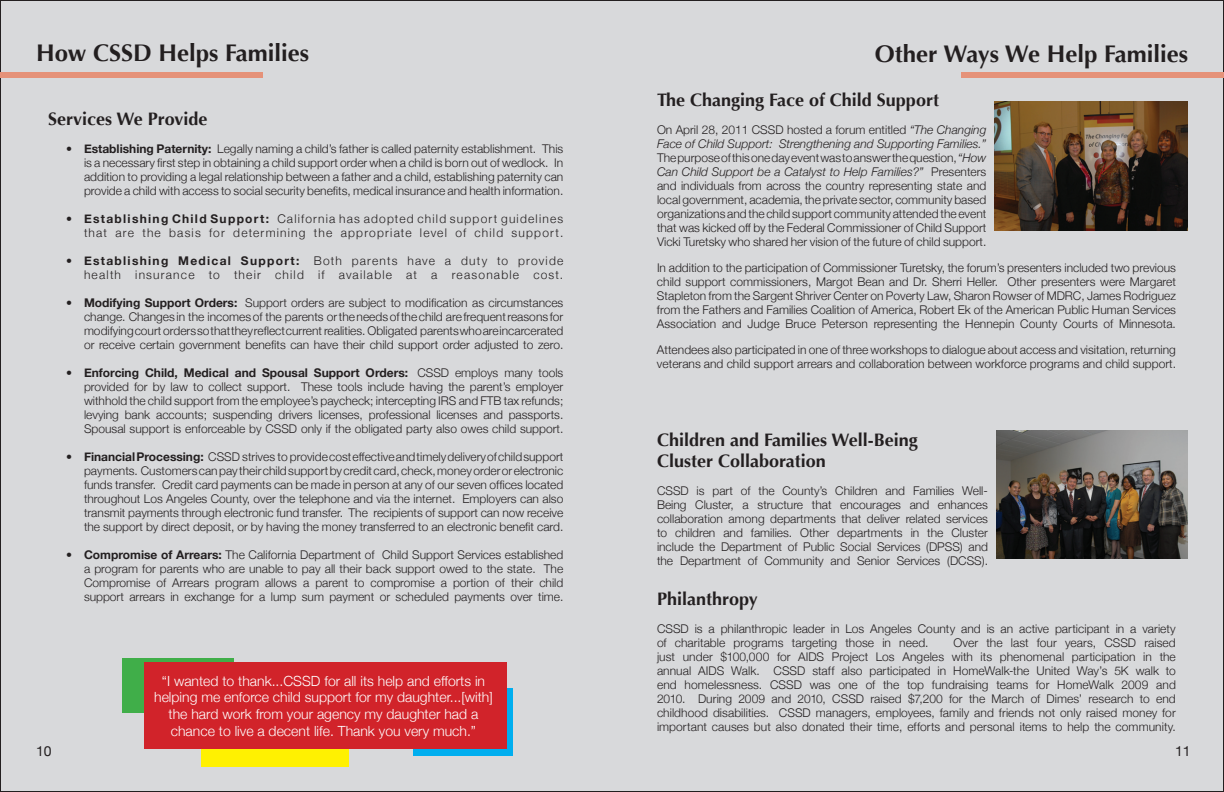
<style>
.page{position:relative;width:1224px;height:792px;background:#d8d9db}
.page>*{position:absolute;margin:0;border:0;box-sizing:border-box;transform-origin:0 0}
.t1{font:700 24px "Optima";color:#231f20}
.t2{font:700 18px "Optima";color:#231f20}
.t3{font:300 14px/16.8px "Helvetica Neue";color:#fff;text-align:center}
.t4{font:14px "Helvetica Neue";color:#231f20}
.t5{font:300 12px/14px "Helvetica Neue";color:#231f20;text-align:justify}
.t6{font:300 12px/14px "Helvetica Neue";letter-spacing:.1em;color:#231f20;text-align:right}
.s1{font-weight:700}
.s2{font-style:italic}
</style>
<div class="page">
<div style="left:201px;top:720px;width:148px;height:47px;background:#fff101"></div>
<div style="left:413px;top:688px;width:99px;height:68px;background:#00aeef"></div>
<div style="left:0;top:72px;width:263px;height:6px;background:#e59279"></div>
<div style="left:961px;top:72px;width:263px;height:6px;background:#e59279"></div>
<img style="left:996px;top:430px;width:192px;height:129px">
<img style="left:994px;top:101px;width:194px;height:130px">
<div style="left:122px;top:658px;width:112px;height:55px;background:#40ae49"></div>
<div style="left:144px;top:662px;width:363px;height:87px;background:#d1232a"></div>
<p class="t1" style="left:36px;top:39px;width:275px">How CSSD Helps Families</p>
<p class="t2" style="left:48px;top:108px;width:161px">Services We Provide</p>
<p class="t5" style="left:84px;top:141px;width:481px;text-indent:-18px">• <span class="s1">Establishing Paternity:</span> Legally naming a child’s father is called paternity establishment. This is a necessary first step in obtaining a child support order when a child is born out of wedlock. In addition to providing a legal relationship between a father and a child, establishing paternity can provide a child with access to social security benefits, medical insurance and health information.</p>
<p class="t6" style="left:66px;top:211px;width:499px">• <span class="s1">Establishing Child Support:</span> California has adopted child support guidelines that are the basis for determining the appropriate level of child support.</p>
<p class="t6" style="left:66px;top:253px;width:499px">• <span class="s1">Establishing Medical Support:</span> Both parents have a duty to provide health insurance to their child if available at a reasonable cost.</p>
<p class="t5" style="left:84px;top:295px;width:481px;text-indent:-18px">• <span class="s1">Modifying Support Orders:</span> Support orders are subject to modification as circumstances change. Changes in the incomes of the parents or the needs of the child are frequent reasons for modifying court orders so that they reflect current realities. Obligated parents who are incarcerated or receive certain government benefits can have their child support order adjusted to zero.</p>
<p class="t5" style="left:84px;top:365px;width:481px;text-indent:-18px">• <span class="s1">Enforcing Child, Medical and Spousal Support Orders:</span> CSSD employs many tools provided for by law to collect support. These tools include having the parent’s employer withhold the child support from the employee’s paycheck; intercepting IRS and FTB tax refunds; levying bank accounts; suspending drivers licenses, professional licenses and passports.<br>Spousal support is enforceable by CSSD only if the obligated party also owes child support.</p>
<p class="t5" style="left:84px;top:449px;width:481px;text-indent:-18px">• <span class="s1">Financial Processing:</span> CSSD strives to provide cost effective and timely delivery of child support payments. Customers can pay their child support by credit card, check, money order or electronic funds transfer. Credit card payments can be made in person at any of our seven offices located throughout Los Angeles County, over the telephone and via the internet. Employers can also transmit payments through electronic fund transfer. The recipients of support can now receive the support by direct deposit, or by having the money transferred to an electronic benefit card.</p>
<p class="t5" style="left:84px;top:547px;width:481px;text-indent:-18px">• <span class="s1">Compromise of Arrears:</span> The California Department of Child Support Services established a program for parents who are unable to pay all their back support owed to the state. The Compromise of Arrears program allows a parent to compromise a portion of their child support arrears in exchange for a lump sum payment or scheduled payments over time.</p>
<p class="t4" style="left:36px;top:743px;width:17px">10</p>
<p class="t3" style="left:154px;top:672px;width:340px">“I wanted to thank...CSSD for all its help and efforts in helping me enforce child support for my daughter...[with] the hard work from your agency my daughter had a chance to live a decent life. Thank you very much.”</p>
<p class="t1" style="left:875px;top:40px;width:315px">Other Ways We Help Families</p>
<p class="t2" style="left:657px;top:89px;width:284px">The Changing Face of Child Support</p>
<p class="t5" style="left:657px;top:122px;width:331px">On April 28, 2011 CSSD hosted a forum entitled <span class="s2">“The Changing Face of Child Support: Strengthening and Supporting Families.” </span>The purpose of this one day event was to answer the question, <span class="s2">“How Can Child Support be a Catalyst to Help Families?”</span> Presenters and individuals from across the country representing state and local government, academia, the private sector, community based organizations and the child support community attended the event that was kicked off by the Federal Commissioner of Child Support Vicki Turetsky who shared her vision of the future of child support.</p>
<p class="t5" style="left:657px;top:260px;width:521px">In addition to the participation of Commissioner Turetsky, the forum’s presenters included two previous child support commissioners, Margot Bean and Dr. Sherri Heller. Other presenters were Margaret Stapleton from the Sargent Shriver Center on Poverty Law, Sharon Rowser of MDRC, James Rodriguez from the Fathers and Families Coalition of America, Robert Ek of the American Public Human Services Association and Judge Bruce Peterson representing the Hennepin County Courts of Minnesota.</p>
<p class="t5" style="left:657px;top:342px;width:521px">Attendees also participated in one of three workshops to dialogue about access and visitation, returning veterans and child support arrears and collaboration between workforce programs and child support.</p>
<p class="t2" style="left:657px;top:429px;width:262px">Children and Families Well-Being</p>
<p class="t2" style="left:657px;top:451px;width:170px">Cluster Collaboration</p>
<p class="t5" style="left:657px;top:484px;width:333px">CSSD is part of the County’s Children and Families Well-Being Cluster, a structure that encourages and enhances collaboration among departments that deliver related services to children and families. Other departments in the Cluster include the Department of Public Social Services (DPSS) and the Department of Community and Senior Services (DCSS).</p>
<p class="t2" style="left:657px;top:588px;width:102px">Philanthropy</p>
<p class="t5" style="left:657px;top:622px;width:520px">CSSD is a philanthropic leader in Los Angeles County and is an active participant in a variety of charitable programs targeting those in need.</p>
<p class="t5" style="left:657px;top:636px;width:520px;text-indent:297px">Over the last four years, CSSD raised just under $100,000 for AIDS Project Los Angeles with its phenomenal participation in the annual AIDS Walk. CSSD staff also participated in HomeWalk-the United Way’s 5K walk to end homelessness. CSSD was one of the top fundraising teams for HomeWalk 2009 and 2010. During 2009 and 2010, CSSD raised $7,200 for the March of Dimes’ research to end childhood disabilities. CSSD managers, employees, family and friends not only raised money for important causes but also donated their time, efforts and personal items to help the community.</p>
<p class="t4" style="left:1175px;top:742px;width:17px">11</p>
</div>
